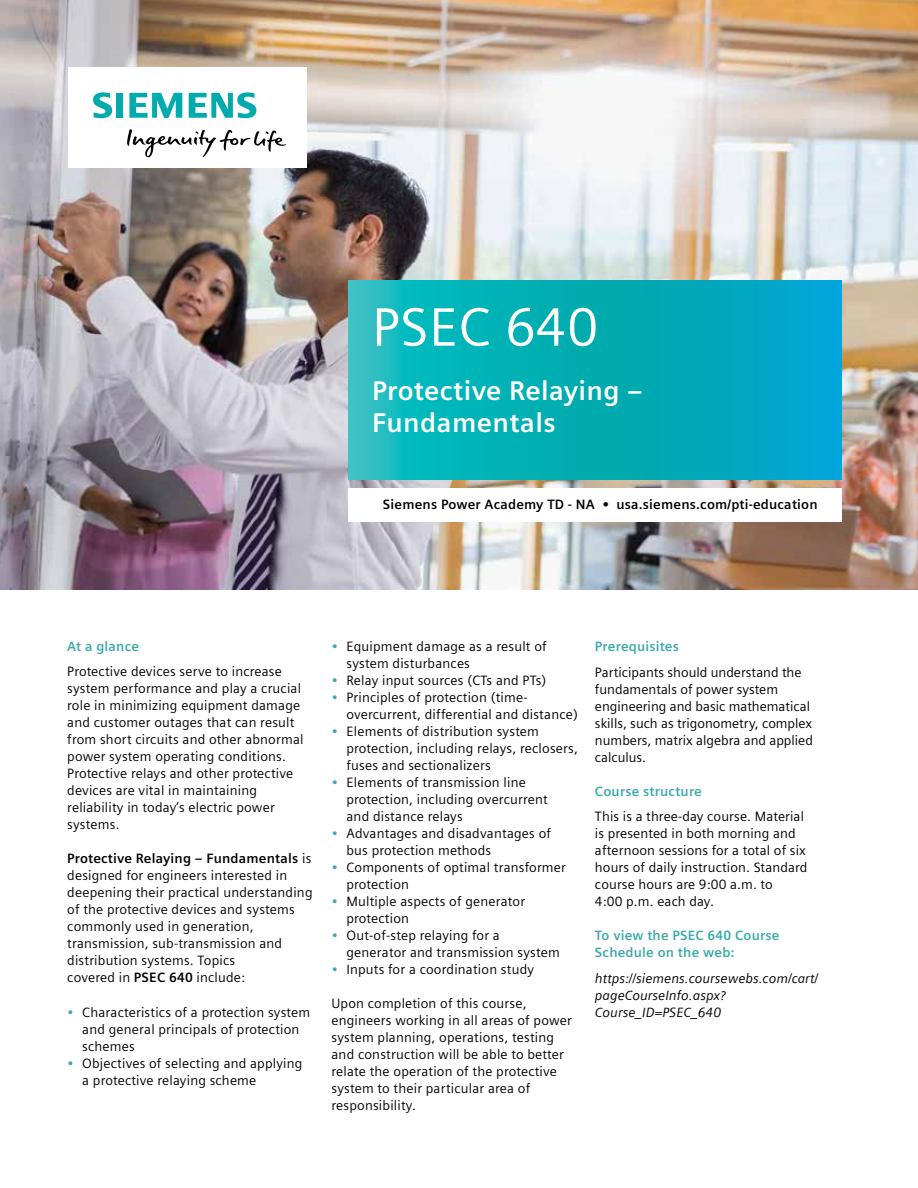
<style>
.page{position:relative;width:918px;height:1188px;background:#fff}
.page>*{position:absolute;margin:0;border:0;box-sizing:border-box;transform-origin:0 0}
.t1{font:54px "Siemens Sans";letter-spacing:.015em;color:#fff}
.t2{font:700 27px/32.4px "Siemens Sans";letter-spacing:.015em;color:#fff}
.t3{font:13.5px/17px "Siemens Sans";letter-spacing:.015em;color:#000}
.t4{font:700 13.5px/17px "Siemens Sans";letter-spacing:.015em;color:#3aa9ae}
.t5{font:italic 13.5px/17px "Siemens Sans";color:#000}
.t6{font:700 13.5px "Siemens Sans";letter-spacing:.015em;color:#000}
.s1{font-weight:700}
.s2{color:#3aa9ae}
</style>
<div class="page">
<img style="left:0;top:0;width:918px;height:589px">
<div style="left:68px;top:67px;width:238px;height:101px;background:#fff"></div>
<svg style="left:127px;top:129px;width:159px;height:28px"></svg>
<svg style="left:93px;top:92px;width:30px;height:26px"></svg>
<svg style="left:129px;top:93px;width:53px;height:25px"></svg>
<svg style="left:189px;top:92px;width:67px;height:26px"></svg>
<svg style="left:348px;top:280px;width:493px;height:200px;background:#04aebb"></svg>
<div style="left:348px;top:488px;width:493px;height:33px;background:#fff"></div>
<h1 class="t1" style="left:372px;top:297px;width:228px">PSEC 640</h1>
<h2 class="t2" style="left:372px;top:374px;width:272px">Protective Relaying –<br>Fundamentals</h2>
<p class="t6" style="left:383px;top:497px;width:436px">Siemens Power Academy TD - NA • usa.siemens.com/pti-education</p>
<p class="t4" style="left:67px;top:638px;width:73px">At a glance</p>
<p class="t3" style="left:67px;top:663px;width:238px">Protective devices serve to increase system performance and play a crucial role in minimizing equipment damage and customer outages that can result from short circuits and other abnormal power system operating conditions.<br>Protective relays and other protective devices are vital in maintaining reliability in today’s electric power systems.</p>
<p class="t3" style="left:67px;top:850px;width:247px"><span class="s1">Protective Relaying – Fundamentals</span> is designed for engineers interested in deepening their practical understanding of the protective devices and systems commonly used in generation, transmission, sub-transmission and distribution systems. Topics<br>covered in <span class="s1">PSEC 640</span> include:</p>
<p class="t3" style="left:82px;top:1003px;width:230px;text-indent:-15px"><span class="s2">•</span> Characteristics of a protection system and general principals of protection schemes</p>
<p class="t3" style="left:82px;top:1054px;width:222px;text-indent:-15px"><span class="s2">•</span> Objectives of selecting and applying a protective relaying scheme</p>
<p class="t3" style="left:347px;top:638px;width:202px;text-indent:-15px"><span class="s2">•</span> Equipment damage as a result of system disturbances</p>
<p class="t3" style="left:332px;top:672px;width:216px"><span class="s2">•</span> Relay input sources (CTs and PTs)</p>
<p class="t3" style="left:347px;top:689px;width:233px;text-indent:-15px"><span class="s2">•</span> Principles of protection (time&shy;overcurrent, differential and distance)</p>
<p class="t3" style="left:347px;top:723px;width:233px;text-indent:-15px"><span class="s2">•</span> Elements of distribution system protection, including relays, reclosers, fuses and sectionalizers</p>
<p class="t3" style="left:347px;top:774px;width:203px;text-indent:-15px"><span class="s2">•</span> Elements of transmission line protection, including overcurrent and distance relays</p>
<p class="t3" style="left:347px;top:825px;width:206px;text-indent:-15px"><span class="s2">•</span> Advantages and disadvantages of bus protection methods</p>
<p class="t3" style="left:347px;top:859px;width:221px;text-indent:-15px"><span class="s2">•</span> Components of optimal transformer protection</p>
<p class="t3" style="left:347px;top:893px;width:180px;text-indent:-15px"><span class="s2">•</span> Multiple aspects of generator protection</p>
<p class="t3" style="left:347px;top:927px;width:215px;text-indent:-15px"><span class="s2">•</span> Out-of-step relaying for a generator and transmission system</p>
<p class="t3" style="left:332px;top:961px;width:204px"><span class="s2">•</span> Inputs for a coordination study</p>
<p class="t3" style="left:332px;top:995px;width:242px">Upon completion of this course, engineers working in all areas of power system planning, operations, testing and construction will be able to better relate the operation of the protective system to their particular area of responsibility.</p>
<p class="t4" style="left:595px;top:638px;width:85px">Prerequisites</p>
<p class="t3" style="left:595px;top:664px;width:219px">Participants should understand the fundamentals of power system engineering and basic mathematical skills, such as trigonometry, complex numbers, matrix algebra and applied calculus.</p>
<p class="t4" style="left:595px;top:783px;width:108px">Course structure</p>
<p class="t3" style="left:595px;top:808px;width:214px">This is a three-day course. Material is presented in both morning and afternoon sessions for a total of six hours of daily instruction. Standard course hours are 9:00 a.m. to<br>4:00 p.m. each day.</p>
<p class="t4" style="left:595px;top:927px;width:186px">To view the PSEC 640 Course<br>Schedule on the web:</p>
<p class="t5" style="left:595px;top:970px;width:225px">https://siemens.coursewebs.com/cart/ pageCourseInfo.aspx?<br>Course_ID=PSEC_640</p>
</div>
